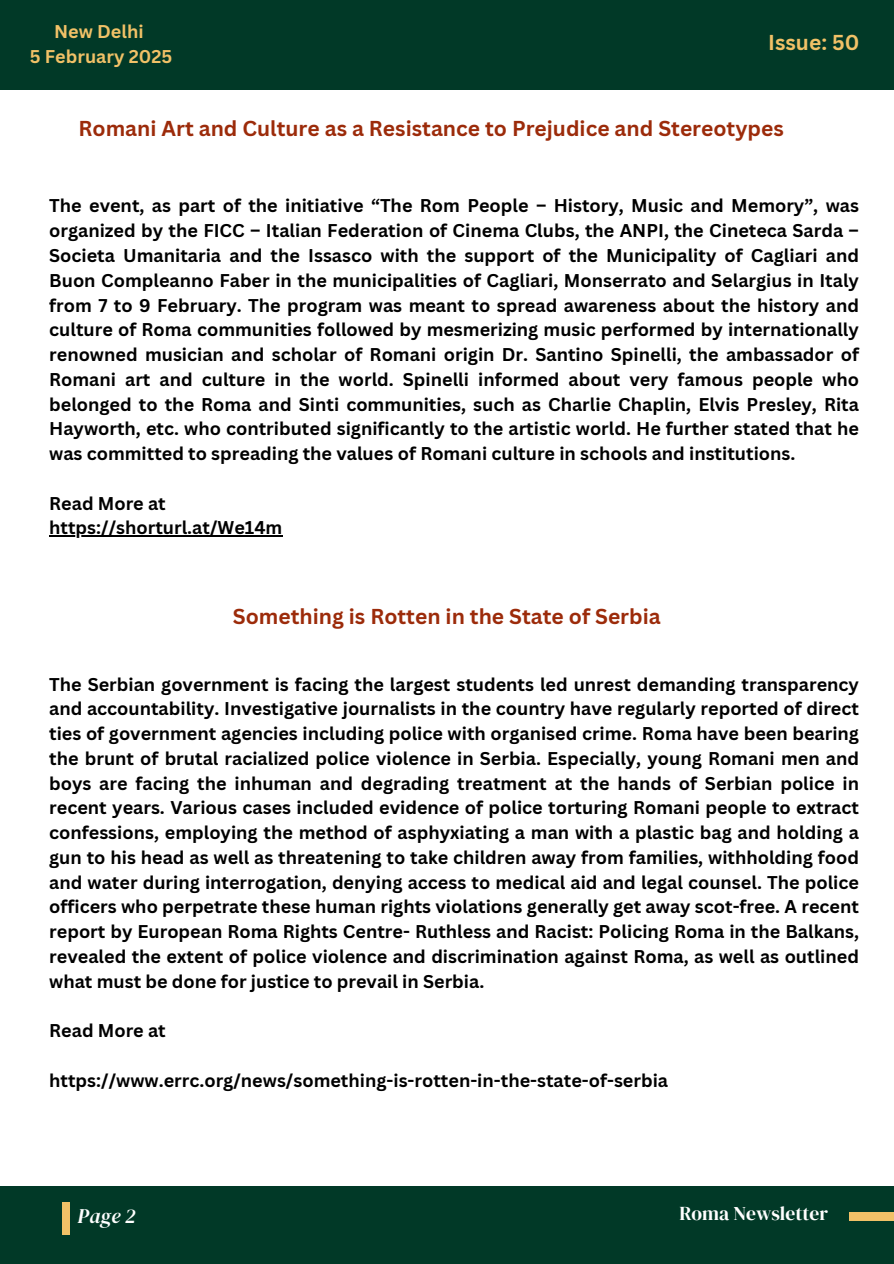
<style>
.page{position:relative;width:894px;height:1264px;background:#fff}
.page>*{position:absolute;margin:0;border:0;box-sizing:border-box;transform-origin:0 0}
.t1{font:700 21px "Canva Sans";color:#9c2b0a}
.t2{font:700 21px "Canva Sans";color:#f1c167}
.t3{font:italic 20.55px "DM Serif Display";color:#fff}
.t4{font:19.5px "DM Serif Display";color:#fff}
.t5{font:700 18px/24.8px "Canva Sans";color:#000;text-align:justify}
.t6{font:700 18px "Canva Sans";color:#f1c167}
</style>
<div class="page">
<div style="left:0;top:0;width:893px;height:89px;background:#013927"></div>
<div style="left:0;top:1186px;width:893px;height:77px;background:#013927"></div>
<div style="left:62px;top:1202px;width:8px;height:32px;background:#f1c167"></div>
<div style="left:848px;top:1212px;width:45px;height:8px;background:#f1c167"></div>
<hr style="left:49px;top:535px;width:233px;height:1px;background:#000">
<h1 class="t6" style="left:54px;top:19px;width:91px">New Delhi</h1>
<p class="t6" style="left:30px;top:43px;width:144px">5 February 2025</p>
<p class="t2" style="left:768px;top:28px;width:93px">Issue: 50</p>
<p class="t1" style="left:79px;top:114px;width:706px">Romani Art and Culture as a Resistance to Prejudice and Stereotypes</p>
<p class="t5" style="left:49px;top:193px;width:811px">The event, as part of the initiative “The Rom People – History, Music and Memory”, was organized by the FICC – Italian Federation of Cinema Clubs, the ANPI, the Cineteca Sarda – Societa Umanitaria and the Issasco with the support of the Municipality of Cagliari and Buon Compleanno Faber in the municipalities of Cagliari, Monserrato and Selargius in Italy from 7 to 9 February. The program was meant to spread awareness about the history and culture of Roma communities followed by mesmerizing music performed by internationally renowned musician and scholar of Romani origin Dr. Santino Spinelli, the ambassador of Romani art and culture in the world. Spinelli informed about very famous people who belonged to the Roma and Sinti communities, such as Charlie Chaplin, Elvis Presley, Rita Hayworth, etc. who contributed significantly to the artistic world. He further stated that he was committed to spreading the values of Romani culture in schools and institutions.</p>
<p class="t5" style="left:49px;top:490px;width:118px">Read More at</p>
<p class="t5" style="left:49px;top:515px;width:234px">https://shorturl.at/We14m</p>
<p class="t1" style="left:233px;top:601px;width:429px">Something is Rotten in the State of Serbia</p>
<h2 class="t5" style="left:49px;top:671px;width:811px">The Serbian government is facing the largest students led unrest demanding transparency and accountability. Investigative journalists in the country have regularly reported of direct ties of government agencies including police with organised crime. Roma have been bearing the brunt of brutal racialized police violence in Serbia. Especially, young Romani men and boys are facing the inhuman and degrading treatment at the hands of Serbian police in recent years. Various cases included evidence of police torturing Romani people to extract confessions, employing the method of asphyxiating a man with a plastic bag and holding a gun to his head as well as threatening to take children away from families, withholding food and water during interrogation, denying access to medical aid and legal counsel. The police officers who perpetrate these human rights violations generally get away scot-free. A recent report by European Roma Rights Centre- Ruthless and Racist: Policing Roma in the Balkans, revealed the extent of police violence and discrimination against Roma, as well as outlined what must be done for justice to prevail in Serbia.</h2>
<h2 class="t5" style="left:49px;top:1017px;width:118px">Read More at</h2>
<p class="t5" style="left:49px;top:1067px;width:620px">https://www.errc.org/news/something-is-rotten-in-the-state-of-serbia</p>
<h1 class="t3" style="left:78px;top:1201px;width:60px">Page 2</h1>
<p class="t4" style="left:679px;top:1199px;width:150px">Roma Newsletter</p>
</div>
